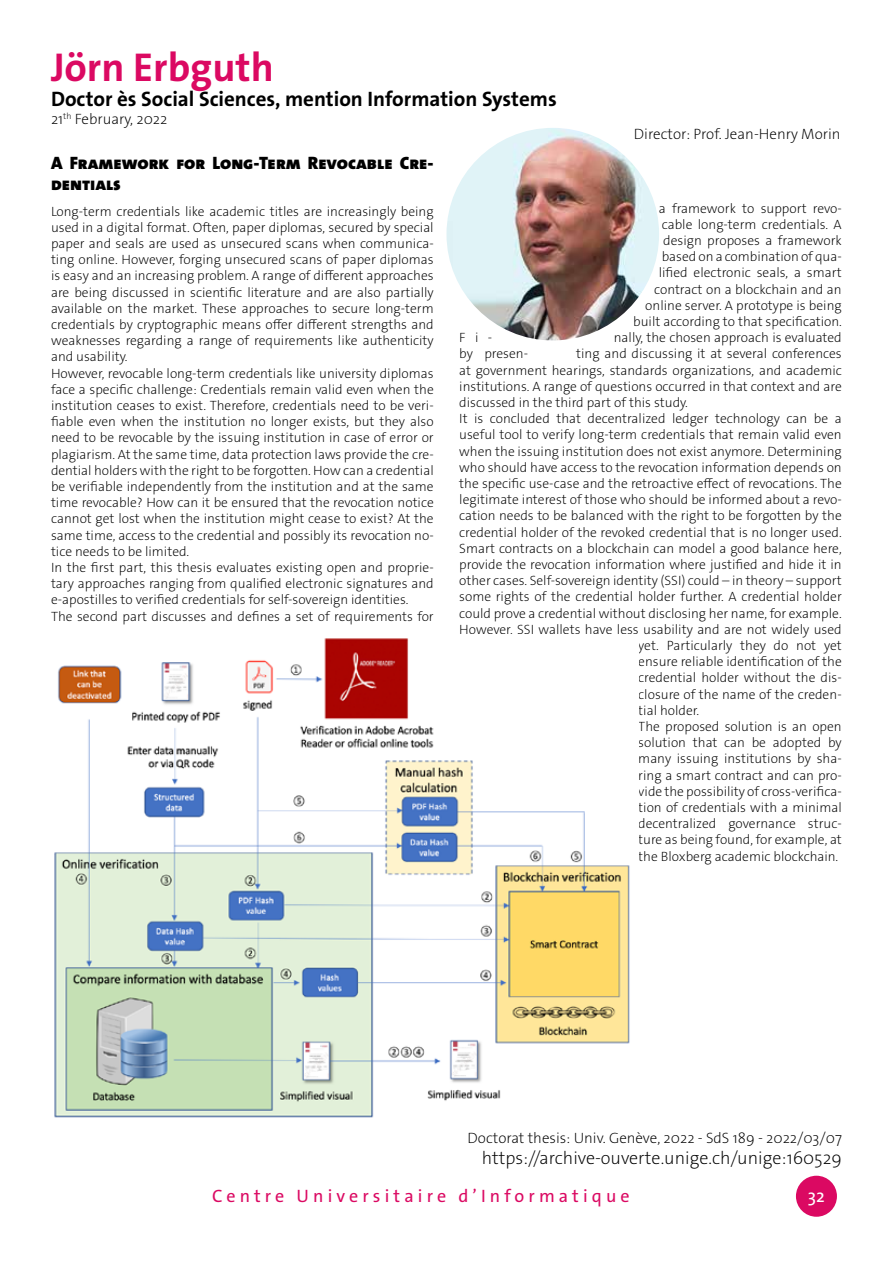
<style>
.page{position:relative;width:893px;height:1263px;background:#fff}
.page>*{position:absolute;margin:0;border:0;box-sizing:border-box;transform-origin:0 0}
.t1{font:700 40.5px "The Sans Os F";color:#db0962}
.t2{font:700 21px "The Sans Os F";color:#000}
.t3{font:200 18px "The Sans Os F";color:#000}
.t4{font:900 18px/21.6px "The Sans Os F";color:#000}
.t5{font:18px "The Sans Os F";letter-spacing:.23em;color:#db0962}
.t6{font:18px "The Sans Os F";color:#fff}
.t7{font:200 15px "The Sans Os F";color:#000}
.t8{font:200 13.5px/16.2px "The Sans Os F";color:#000}
</style>
<div class="page">
<div style="left:796px;top:1176px;width:41px;height:41px;background:#db0962;border-radius:50%"></div>
<img style="left:446px;top:128px;width:213px;height:212px;border-radius:106px">
<img style="left:54px;top:638px;width:576px;height:480px">
<h1 class="t1" style="left:51px;top:42px;width:224px">Jörn Erbguth</h1>
<h2 class="t2" style="left:51px;top:86px;width:507px">Doctor ès Social Sciences, mention Information Systems</h2>
<p class="t7" style="left:51px;top:110px;width:118px">21<sup>th</sup> February, 2022</p>
<h3 class="t4" style="left:51px;top:152px;width:384px">A Framework for Long-Term Revocable Cre&shy;dentials</h3>
<p class="t8" style="left:51px;top:203px;width:384px">Long-term credentials like academic titles are increasingly being used in a digital format. Often, paper diplomas, secured by special paper and seals are used as unsecured scans when communica&shy;ting online. However, forging unsecured scans of paper diplomas is easy and an increasing problem. A range of different approaches are being discussed in scientific literature and are also partially available on the market. These approaches to secure long-term credentials by cryptographic means offer different strengths and weaknesses regarding a range of requirements like authenticity and usability.<br>However, revocable long-term credentials like university diplomas face a specific challenge: Credentials remain valid even when the institution ceases to exist. Therefore, credentials need to be veri&shy;fiable even when the institution no longer exists, but they also need to be revocable by the issuing institution in case of error or plagiarism. At the same time, data protection laws provide the cre&shy;dential holders with the right to be forgotten. How can a credential be verifiable independently from the institution and at the same time revocable? How can it be ensured that the revocation notice cannot get lost when the institution might cease to exist? At the same time, access to the credential and possibly its revocation no&shy;tice needs to be limited.<br>In the first part, this thesis evaluates existing open and proprie&shy;tary approaches ranging from qualified electronic signatures and e-apostilles to verified credentials for self-sovereign identities.<br>The second part discusses and defines a set of requirements for</p>
<p class="t7" style="left:634px;top:124px;width:208px">Director: Prof. Jean-Henry Morin</p>
<p class="t8" style="left:633px;top:200px;width:210px;text-align:right">a framework to support revo&shy;cable long-term credentials. A design proposes a framework based on a combination of qua&shy;lified electronic seals, a smart contract on a blockchain and an online server. A prototype is being built according to that specification.</p>
<p class="t8" style="left:459px;top:330px;width:35px">Fi-</p>
<p class="t8" style="left:614px;top:330px;width:230px">nally, the chosen approach is evaluated</p>
<p class="t8" style="left:459px;top:346px;width:70px">by presen-</p>
<p class="t8" style="left:576px;top:346px;width:267px">ting and discussing it at several conferences</p>
<p class="t8" style="left:459px;top:362px;width:384px">at government hearings, standards organizations, and academic</p>
<p class="t8" style="left:459px;top:378px;width:384px">institutions. A range of questions occurred in that context and are</p>
<p class="t8" style="left:459px;top:394px;width:230px">discussed in the third part of this study.</p>
<p class="t8" style="left:459px;top:411px;width:384px">It is concluded that decentralized ledger technology can be a</p>
<p class="t8" style="left:459px;top:427px;width:384px">useful tool to verify long-term credentials that remain valid even</p>
<p class="t8" style="left:459px;top:443px;width:384px">when the issuing institution does not exist anymore. Determining</p>
<p class="t8" style="left:459px;top:459px;width:384px">who should have access to the revocation information depends on</p>
<p class="t8" style="left:459px;top:475px;width:384px">the specific use-case and the retroactive effect of revocations. The</p>
<p class="t8" style="left:459px;top:492px;width:384px">legitimate interest of those who should be informed about a revo-</p>
<p class="t8" style="left:459px;top:508px;width:384px">cation needs to be balanced with the right to be forgotten by the</p>
<p class="t8" style="left:459px;top:524px;width:384px">credential holder of the revoked credential that is no longer used.</p>
<p class="t8" style="left:459px;top:540px;width:384px">Smart contracts on a blockchain can model a good balance here,</p>
<p class="t8" style="left:459px;top:556px;width:384px">provide the revocation information where justified and hide it in</p>
<p class="t8" style="left:459px;top:573px;width:384px">other cases. Self-sovereign identity (SSI) could – in theory – support</p>
<p class="t8" style="left:459px;top:589px;width:384px">some rights of the credential holder further. A credential holder</p>
<p class="t8" style="left:459px;top:605px;width:384px">could prove a credential without disclosing her name, for example.</p>
<p class="t8" style="left:459px;top:621px;width:384px">However, SSI wallets have less usability and are not widely used</p>
<p class="t8" style="left:638px;top:637px;width:205px">yet. Particularly they do not yet</p>
<p class="t8" style="left:638px;top:654px;width:205px">ensure reliable identification of the</p>
<p class="t8" style="left:638px;top:670px;width:205px">credential holder without the dis-</p>
<p class="t8" style="left:638px;top:686px;width:205px">closure of the name of the creden-</p>
<p class="t8" style="left:638px;top:702px;width:62px">tial holder.</p>
<p class="t8" style="left:638px;top:718px;width:205px">The proposed solution is an open</p>
<p class="t8" style="left:638px;top:735px;width:205px">solution that can be adopted by</p>
<p class="t8" style="left:638px;top:751px;width:205px">many issuing institutions by sha-</p>
<p class="t8" style="left:638px;top:767px;width:205px">ring a smart contract and can pro-</p>
<p class="t8" style="left:638px;top:783px;width:205px">vide the possibility of cross-verifica-</p>
<p class="t8" style="left:638px;top:799px;width:205px">tion of credentials with a minimal</p>
<p class="t8" style="left:638px;top:816px;width:205px">decentralized governance struc-</p>
<p class="t8" style="left:638px;top:832px;width:205px">ture as being found, for example, at</p>
<p class="t8" style="left:638px;top:848px;width:201px">the Bloxberg academic blockchain.</p>
<p class="t7" style="left:468px;top:1128px;width:376px">Doctorat thesis: Univ. Genève, 2022 - SdS 189 - 2022/03/07</p>
<h3 class="t3" style="left:482px;top:1146px;width:361px">https://archive-ouverte.unige.ch/unige:160529</h3>
<h3 class="t5" style="left:212px;top:1185px;width:419px">Centre Universitaire d’Informatique</h3>
<h3 class="t6" style="left:808px;top:1185px;width:18px">32</h3>
</div>
